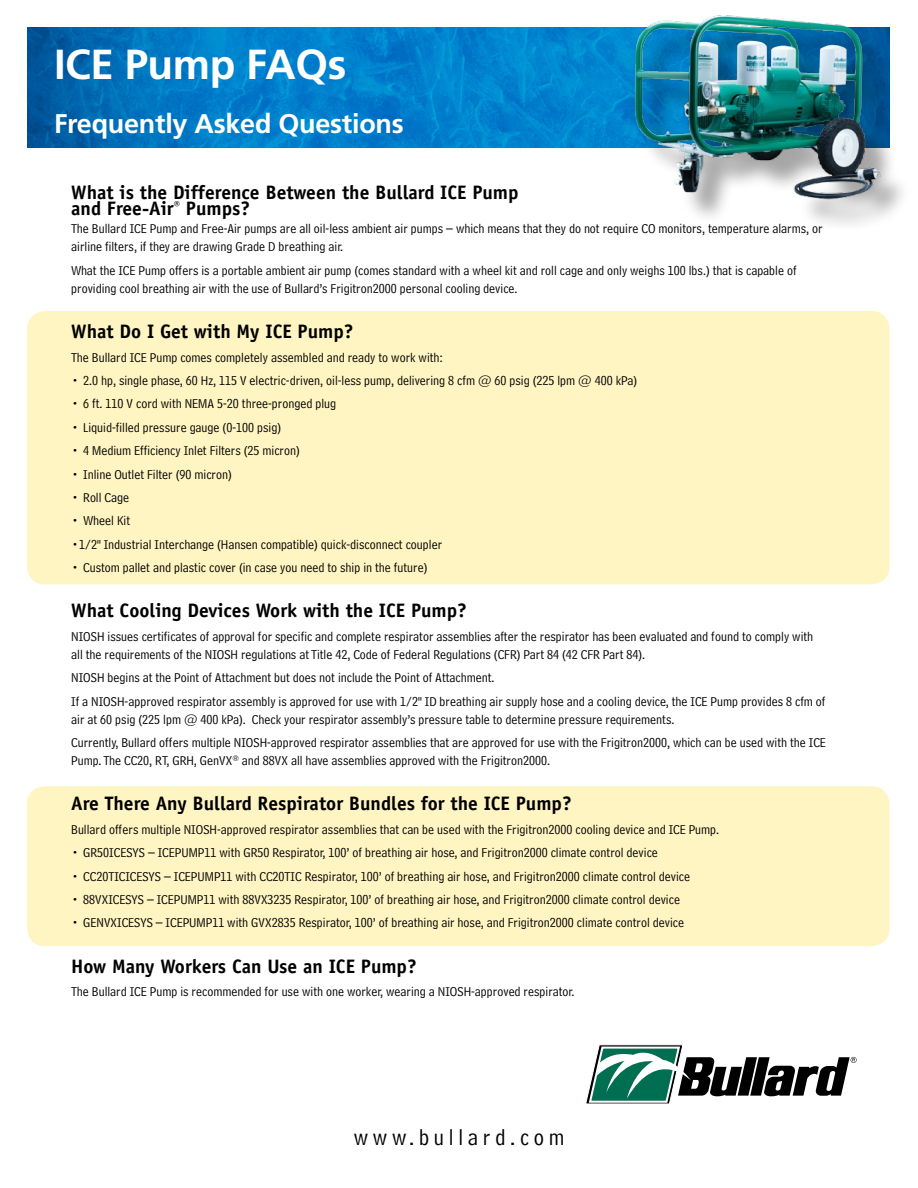
<style>
.page{position:relative;width:918px;height:1188px;background:#fff}
.page>*{position:absolute;margin:0;border:0;box-sizing:border-box;transform-origin:0 0}
.t1{font:700 42px "Frutiger";letter-spacing:-.01em;color:#fff}
.t2{font:700 27px "Frutiger";letter-spacing:-.01em;color:#fff}
.t3{font:23.25px "Bell Centennial Address";letter-spacing:.2em;color:#000}
.t4{font:700 19.5px/16.5px "Officina Sans";color:#000}
.t5{font:13.5px/18px "Bell Centennial Address";color:#000}
</style>
<div class="page">
<div style="left:27px;top:311px;width:863px;height:273px;background:#fff5c2;border-radius:18px"></div>
<div style="left:27px;top:786px;width:863px;height:160px;background:#fff5c2;border-radius:18px"></div>
<img style="left:27px;top:27px;width:597px;height:120px">
<svg style="left:586px;top:1044px;width:271px;height:60px"></svg>
<div style="left:639px;top:20px;width:273px;height:212px;background:#000;opacity:.35"></div>
<img style="left:624px;top:15px;width:258px;height:192px">
<h1 class="t1" style="left:54px;top:40px;width:294px">ICE Pump FAQs</h1>
<h2 class="t2" style="left:54px;top:108px;width:351px">Frequently Asked Questions</h2>
<h3 class="t4" style="left:71px;top:184px;width:449px">What is the Difference Between the Bullard ICE Pump and Free-Air<sup>®</sup> Pumps?</h3>
<p class="t5" style="left:71px;top:220px;width:753px">The Bullard ICE Pump and Free-Air pumps are all oil-less ambient air pumps – which means that they do not require CO monitors, temperature alarms, or airline filters, if they are drawing Grade D breathing air.</p>
<p class="t5" style="left:71px;top:261px;width:727px">What the ICE Pump offers is a portable ambient air pump (comes standard with a wheel kit and roll cage and only weighs 100 lbs.) that is capable of providing cool breathing air with the use of Bullard’s Frigitron2000 personal cooling device.</p>
<h3 class="t4" style="left:71px;top:323px;width:284px">What Do I Get with My ICE Pump?</h3>
<p class="t5" style="left:71px;top:348px;width:373px">The Bullard ICE Pump comes completely assembled and ready to work with:</p>
<p class="t5" style="left:71px;top:371px;width:567px">• 2.0 hp, single phase, 60 Hz, 115 V electric-driven, oil-less pump, delivering 8 cfm @ 60 psig (225 lpm @ 400 kPa)</p>
<p class="t5" style="left:71px;top:395px;width:266px">• 6 ft. 110 V cord with NEMA 5-20 three-pronged plug</p>
<p class="t5" style="left:71px;top:418px;width:211px">• Liquid-filled pressure gauge (0-100 psig)</p>
<p class="t5" style="left:71px;top:442px;width:230px">• 4 Medium Efficiency Inlet Filters (25 micron)</p>
<p class="t5" style="left:71px;top:465px;width:162px">• Inline Outlet Filter (90 micron)</p>
<p class="t5" style="left:71px;top:488px;width:59px">• Roll Cage</p>
<p class="t5" style="left:71px;top:512px;width:60px">• Wheel Kit</p>
<p class="t5" style="left:71px;top:535px;width:372px">•1/2" Industrial Interchange (Hansen compatible) quick-disconnect coupler</p>
<p class="t5" style="left:71px;top:559px;width:358px">• Custom pallet and plastic cover (in case you need to ship in the future)</p>
<h3 class="t4" style="left:71px;top:602px;width:397px">What Cooling Devices Work with the ICE Pump?</h3>
<p class="t5" style="left:71px;top:627px;width:744px">NIOSH issues certificates of approval for specific and complete respirator assemblies after the respirator has been evaluated and found to comply with all the requirements of the NIOSH regulations at Title 42, Code of Federal Regulations (CFR) Part 84 (42 CFR Part 84).</p>
<p class="t5" style="left:71px;top:666px;width:756px;line-height:23.4px">NIOSH begins at the Point of Attachment but does not include the Point of Attachment.<br>If a NIOSH-approved respirator assembly is approved for use with 1/2" ID breathing air supply hose and a cooling device, the ICE Pump provides 8 cfm of</p>
<p class="t5" style="left:71px;top:707px;width:756px;line-height:23.4px">air at 60 psig (225 lpm @ 400 kPa). Check your respirator assembly’s pressure table to determine pressure requirements.<br>Currently, Bullard offers multiple NIOSH-approved respirator assemblies that are approved for use with the Frigitron2000, which can be used with the ICE</p>
<p class="t5" style="left:71px;top:752px;width:480px">Pump. The CC20, RT, GRH, GenVX<sup>®</sup> and 88VX all have assemblies approved with the Frigitron2000.</p>
<h3 class="t4" style="left:71px;top:795px;width:502px">Are There Any Bullard Respirator Bundles for the ICE Pump?</h3>
<p class="t5" style="left:71px;top:820px;width:649px">Bullard offers multiple NIOSH-approved respirator assemblies that can be used with the Frigitron2000 cooling device and ICE Pump.</p>
<p class="t5" style="left:71px;top:844px;width:588px">• GR50ICESYS – ICEPUMP11 with GR50 Respirator, 100’ of breathing air hose, and Frigitron2000 climate control device</p>
<p class="t5" style="left:71px;top:867px;width:620px">• CC20TICICESYS – ICEPUMP11 with CC20TIC Respirator, 100’ of breathing air hose, and Frigitron2000 climate control device</p>
<p class="t5" style="left:71px;top:890px;width:610px">• 88VXICESYS – ICEPUMP11 with 88VX3235 Respirator, 100’ of breathing air hose, and Frigitron2000 climate control device</p>
<p class="t5" style="left:71px;top:914px;width:614px">• GENVXICESYS – ICEPUMP11 with GVX2835 Respirator, 100’ of breathing air hose, and Frigitron2000 climate control device</p>
<h3 class="t4" style="left:71px;top:958px;width:347px">How Many Workers Can Use an ICE Pump?</h3>
<p class="t5" style="left:71px;top:983px;width:505px">The Bullard ICE Pump is recommended for use with one worker, wearing a NIOSH-approved respirator.</p>
<h3 class="t3" style="left:354px;top:1124px;width:212px">www.bullard.com</h3>
</div>
